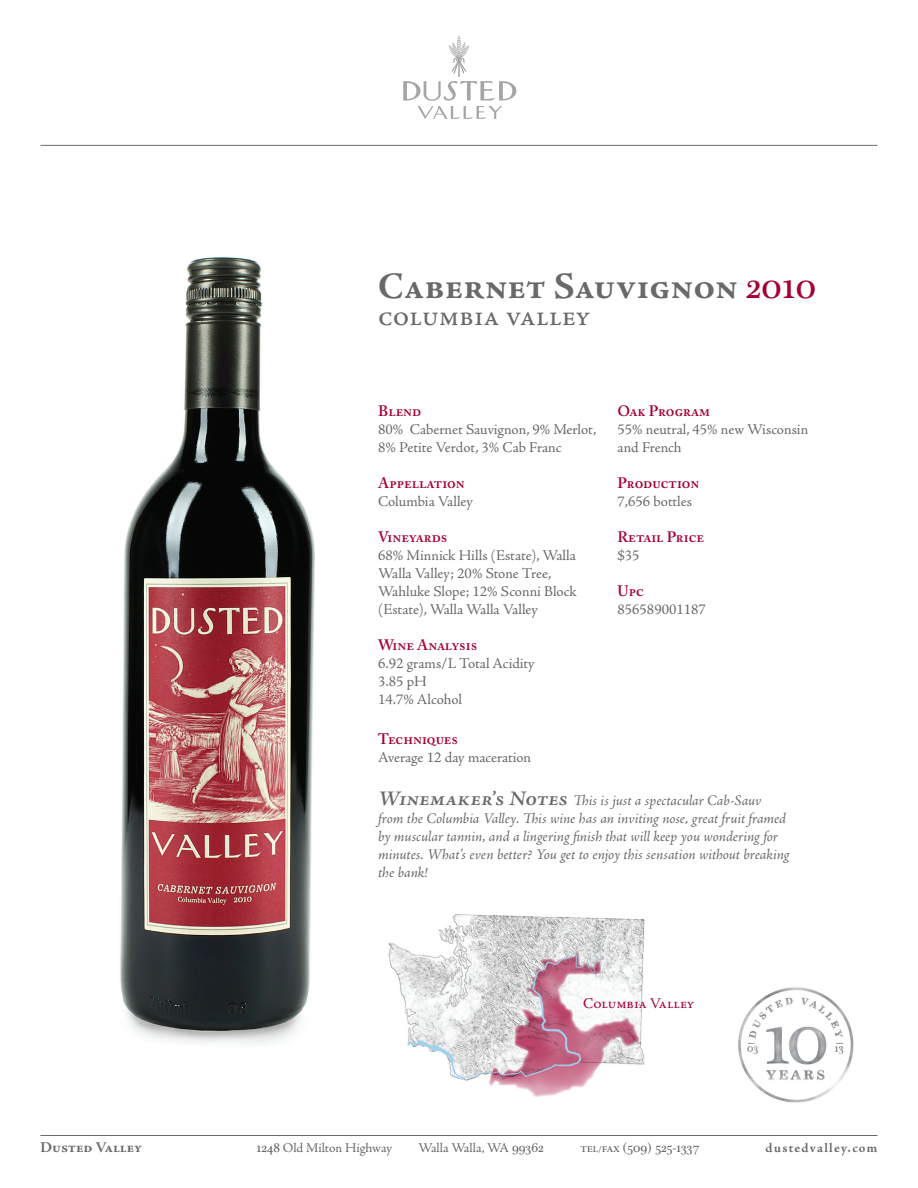
<style>
.page{position:relative;width:918px;height:1188px;background:#fff}
.page>*{position:absolute;margin:0;border:0;box-sizing:border-box;transform-origin:0 0}
.t1{font:700 37.5px "Adobe Jenson Pro";color:#69696c}
.t2{font:30px "Adobe Jenson Pro";color:#69696c}
.t3{font:15px/18px "Adobe Jenson Pro";letter-spacing:-.005em;color:#69696c}
.t4{font:italic 15px/18px "Adobe Jenson Pro";letter-spacing:-.005em;color:#69696c}
.t5{font:600 15px "Adobe Caslon Pro";color:#a40133}
.t6{font:15px "Adobe Jenson Pro";color:#a40133}
.t7{font:700 15px "Adobe Jenson Pro";color:#69696c}
.t8{font:13.5px "Adobe Jenson Pro";letter-spacing:-.01em;color:#69696c}
.t9{font:13.5px "Plantagenet Cherokee";color:#69696c}
.t10{font:700 13.5px "Adobe Jenson Pro";color:#69696c}
.s1{font-family:"Plantagenet Cherokee";font-weight:400;color:#a40133}
.s2{font-weight:600;font-size:21px}
.s3{font-family:"Plantagenet Cherokee"}
.s4{font-family:"Adobe Jenson Pro";font-weight:700;font-size:9px}
</style>
<div class="page">
<svg style="left:403px;top:35px;width:113px;height:84px"></svg>
<hr style="left:40px;top:145px;width:838px;height:1px;background:#69696c">
<hr style="left:40px;top:1135px;width:838px;height:1px;background:#69696c">
<img style="left:738px;top:987px;width:116px;height:116px">
<img style="left:388px;top:914px;width:257px;height:183px">
<img style="left:120px;top:257px;width:195px;height:787px">
<h1 class="t1" style="left:378px;top:265px;width:439px">Cabernet Sauvignon <span class="s1">2010</span></h1>
<h2 class="t2" style="left:378px;top:298px;width:214px">columbia valley</h2>
<p class="t5" style="left:378px;top:402px;width:45px">Blend</p>
<p class="t3" style="left:378px;top:421px;width:220px">80% Cabernet Sauvignon, 9% Merlot,<br>8% Petite Verdot, 3% Cab Franc</p>
<p class="t5" style="left:378px;top:474px;width:88px">Appellation</p>
<p class="t3" style="left:378px;top:493px;width:96px">Columbia Valley</p>
<p class="t5" style="left:378px;top:528px;width:71px">Vineyards</p>
<p class="t3" style="left:378px;top:547px;width:200px">68% Minnick Hills (Estate), Walla<br>Walla Valley; 20% Stone Tree,<br>Wahluke Slope; 12% Sconni Block (Estate), Walla Walla Valley</p>
<p class="t5" style="left:378px;top:636px;width:101px">Wine Analysis</p>
<p class="t3" style="left:378px;top:655px;width:158px">6.92 grams/L Total Acidity<br>3.85 pH<br>14.7% Alcohol</p>
<p class="t5" style="left:378px;top:730px;width:81px">Techniques</p>
<p class="t3" style="left:378px;top:748px;width:154px">Average 12 day maceration</p>
<p class="t5" style="left:618px;top:402px;width:94px">Oak Program</p>
<p class="t3" style="left:618px;top:421px;width:192px">55% neutral, 45% new Wisconsin and French</p>
<p class="t5" style="left:618px;top:474px;width:83px">Production</p>
<p class="t3" style="left:618px;top:493px;width:76px">7,656 bottles</p>
<p class="t5" style="left:618px;top:528px;width:88px">Retail Price</p>
<p class="t3" style="left:618px;top:547px;width:24px">$35</p>
<p class="t5" style="left:618px;top:582px;width:28px">Upc</p>
<p class="t3" style="left:618px;top:601px;width:90px">856589001187</p>
<p class="t4" style="left:378px;top:793px;width:413px"><span class="s2">Winemaker’s Notes</span> This is just a spectacular Cab-Sauv from the Columbia Valley. This wine has an inviting nose, great fruit framed by muscular tannin, and a lingering finish that will keep you wondering for minutes. What’s even better? You get to enjoy this sensation without breaking the bank!</p>
<p class="t6" style="left:583px;top:994px;width:113px">Columbia Valley</p>
<p class="t7" style="left:40px;top:1138px;width:103px">Dusted Valley</p>
<p class="t8" style="left:257px;top:1140px;width:137px"><span class="s3">1248</span> Old Milton Highway</p>
<p class="t8" style="left:419px;top:1140px;width:127px">Walla Walla, WA <span class="s3">99362</span></p>
<p class="t9" style="left:580px;top:1139px;width:120px"><span class="s4">Tel/Fax</span> (509) 525-1337</p>
<p class="t10" style="left:766px;top:1140px;width:113px">dustedvalley.com</p>
</div>
